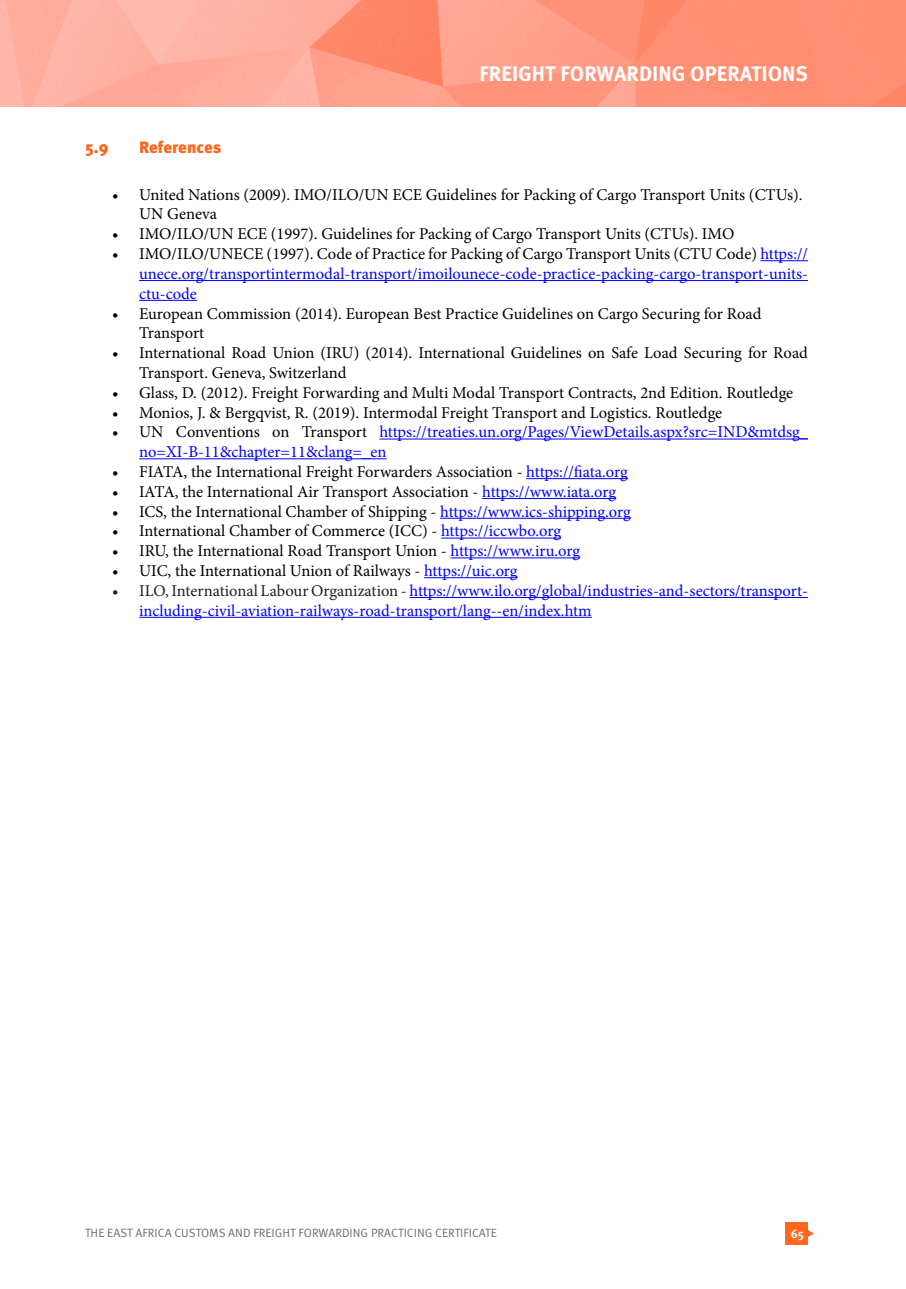
<style>
.page{position:relative;width:906px;height:1289px;background:#fff}
.page>*{position:absolute;margin:0;border:0;box-sizing:border-box;transform-origin:0 0}
.t1{font:700 21px "Meta Pro";color:#fff}
.t2{font:16.5px/19.8px "Minion Pro";color:#000}
.t3{font:16.5px/19.8px "Minion Pro";color:#00f}
.t4{font:900 16.5px "Meta Pro";letter-spacing:-.005em;color:#ff661e}
.t5{font:12px "Meta Pro";color:#6c6d70}
.t6{font:700 12px "Meta Pro";color:#fff}
.s1{color:#000}
.s2{color:#00f}
.s3{color:#231f20}
</style>
<div class="page">
<img style="left:1px;top:0;width:905px;height:106px">
<div style="left:785px;top:1221px;width:23px;height:23px;background:#ff661e"></div>
<svg style="left:808px;top:1230px;width:6px;height:7px"></svg>
<hr style="left:0;top:0;width:1px;height:106px;background:#ff661e">
<hr style="left:760px;top:260px;width:48px;height:1px;background:#00f">
<hr style="left:139px;top:280px;width:669px;height:1px;background:#00f">
<hr style="left:139px;top:300px;width:58px;height:1px;background:#00f">
<hr style="left:379px;top:438px;width:429px;height:1px;background:#00f">
<hr style="left:139px;top:458px;width:247px;height:1px;background:#00f">
<hr style="left:526px;top:478px;width:102px;height:1px;background:#00f">
<hr style="left:482px;top:498px;width:134px;height:1px;background:#00f">
<hr style="left:440px;top:518px;width:191px;height:1px;background:#00f">
<hr style="left:441px;top:537px;width:120px;height:1px;background:#00f">
<hr style="left:450px;top:557px;width:130px;height:1px;background:#00f">
<hr style="left:424px;top:577px;width:93px;height:1px;background:#00f">
<hr style="left:409px;top:597px;width:399px;height:1px;background:#00f">
<hr style="left:139px;top:617px;width:453px;height:1px;background:#00f">
<p class="t1" style="left:479px;top:60px;width:330px">FREIGHT FORWARDING OPERATIONS</p>
<p class="t4" style="left:85px;top:137px;width:25px">5.9</p>
<p class="t4" style="left:139px;top:137px;width:84px">References</p>
<p class="t2" style="left:139px;top:184px;width:665px;text-indent:-27px">• United Nations (2009). IMO/ILO/UN ECE Guidelines for Packing of Cargo Transport Units (CTUs).<br>UN Geneva</p>
<p class="t2" style="left:112px;top:224px;width:624px">• IMO/ILO/UN ECE (1997). Guidelines for Packing of Cargo Transport Units (CTUs). IMO</p>
<p class="t3" style="left:139px;top:244px;width:670px;text-align:justify;text-indent:-27px"><span class="s1">• IMO/ILO/UNECE (1997). Code of Practice for Packing of Cargo Transport Units (CTU Code)</span> https:// unece.org/transportintermodal-transport/imoilounece-code-practice-packing-cargo-transport-units&shy;ctu-code</p>
<p class="t2" style="left:139px;top:303px;width:624px;text-indent:-27px">• European Commission (2014). European Best Practice Guidelines on Cargo Securing for Road<br>Transport</p>
<p class="t2" style="left:139px;top:343px;width:670px;text-indent:-27px">• International Road Union (IRU) (2014). International Guidelines on Safe Load Securing for Road<br>Transport. Geneva, Switzerland</p>
<p class="t2" style="left:112px;top:382px;width:682px">• Glass, D. (2012). Freight Forwarding and Multi Modal Transport Contracts, 2nd Edition. Routledge</p>
<p class="t2" style="left:112px;top:402px;width:611px">• Monios, J. &amp; Bergqvist, R. (2019). Intermodal Freight Transport and Logistics. Routledge</p>
<p class="t3" style="left:139px;top:422px;width:670px;text-indent:-27px"><span class="s1">• UN Conventions on Transport</span> https://treaties.un.org/Pages/ViewDetails.aspx?src=IND&amp;mtdsg_ no=XI-B-11&amp;chapter=11&amp;clang=_en</p>
<p class="t2" style="left:112px;top:462px;width:517px">• FIATA, the International Freight Forwarders Association - <span class="s2">https://fiata.org</span></p>
<p class="t2" style="left:112px;top:481px;width:505px">• IATA, the International Air Transport Association - <span class="s2">https://www.iata.org</span></p>
<p class="t2" style="left:112px;top:501px;width:520px">• ICS, the International Chamber of Shipping - <span class="s2">https://www.ics-shipping.org</span></p>
<p class="t2" style="left:112px;top:521px;width:450px">• International Chamber of Commerce (ICC) - <span class="s2">https://iccwbo.org</span></p>
<p class="t2" style="left:112px;top:541px;width:469px">• IRU, the International Road Transport Union - <span class="s2">https://www.iru.org</span></p>
<p class="t2" style="left:112px;top:561px;width:407px">• UIC, the International Union of Railways - <span class="s2">https://uic.org</span></p>
<p class="t3" style="left:139px;top:580px;width:670px;text-indent:-27px"><span class="s3">• ILO, International Labour Organization -</span> https://www.ilo.org/global/industries-and-sectors/transport&shy;including-civil-aviation-railways-road-transport/lang--en/index.htm</p>
<p class="t5" style="left:85px;top:1224px;width:413px">THE EAST AFRICA CUSTOMS AND FREIGHT FORWARDING PRACTICING CERTIFICATE</p>
<p class="t6" style="left:791px;top:1226px;width:15px">65</p>
</div>
